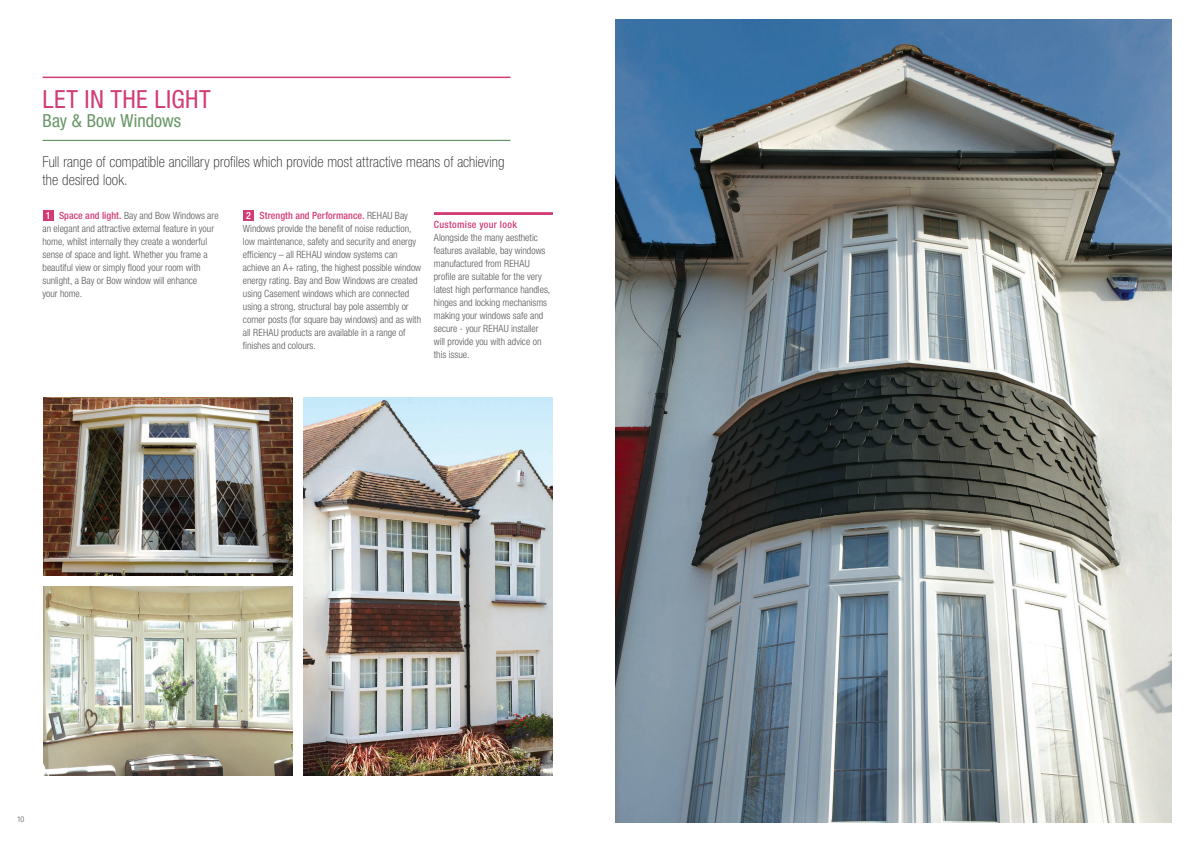
<style>
.page{position:relative;width:1191px;height:842px;background:#fff}
.page>*{position:absolute;margin:0;border:0;box-sizing:border-box;transform-origin:0 0}
.Cover_page_headline{font:condensed 25px "Helvetica Neue LTW1 G";letter-spacing:.02em;color:#d13c76}
.Cover_page_subline{font:condensed 18px "Helvetica Neue LTW1 G";color:#689666}
.Leadtext_small{font:100 condensed 15px/18px "Helvetica Neue LTW1 G";letter-spacing:.01em;color:#231f20}
.Bodytext{font:300 condensed 10px/13px "Helvetica Neue LTW1 G";color:#57585a}
.USP_headline{font:500 condensed 10px "Helvetica Neue LTW1 G";letter-spacing:.03em;color:#d13c76}
.t1{font:300 condensed 8px "Helvetica Neue LTW1 G";color:#57585a}
.s1{font-weight:500;color:#fff}
.s2{font-weight:500;color:#d13c76}
</style>
<div class="page">
<hr style="left:43px;top:77px;width:467px;height:1px;background:#d13c76">
<hr style="left:43px;top:140px;width:467px;height:1px;background:#689666">
<img style="left:615px;top:20px;width:556px;height:802px">
<img style="left:43px;top:397px;width:249px;height:178px">
<img style="left:43px;top:586px;width:249px;height:190px">
<img style="left:303px;top:397px;width:250px;height:379px">
<div style="left:43px;top:210px;width:11px;height:11px;background:#d13c76"></div>
<div style="left:243px;top:210px;width:11px;height:11px;background:#d13c76"></div>
<hr style="left:434px;top:212px;width:119px;height:3px;background:#d13c76">
<p class="Cover_page_headline" style="left:43px;top:84px;width:170px">LET IN THE LIGHT</p>
<p class="Cover_page_subline" style="left:43px;top:110px;width:140px">Bay &amp; Bow Windows</p>
<p class="Leadtext_small" style="left:43px;top:153px;width:463px">Full range of compatible ancillary profiles which provide most attractive means of achieving the desired look.</p>
<p class="Bodytext" style="left:43px;top:209px;width:177px;text-indent:3px"><span class="s1">1</span> <span class="s2">Space and light.</span> Bay and Bow Windows are an elegant and attractive external feature in your home, whilst internally they create a wonderful sense of space and light. Whether you frame a beautiful view or simply flood your room with sunlight, a Bay or Bow window will enhance<br>your home.</p>
<p class="Bodytext" style="left:243px;top:209px;width:180px;text-indent:3px"><span class="s1">2</span> <span class="s2">Strength and Performance.</span> REHAU Bay Windows provide the benefit of noise reduction, low maintenance, safety and security and energy efficiency – all REHAU window systems can achieve an A+ rating, the highest possible window energy rating. Bay and Bow Windows are created using Casement windows which are connected using a strong, structural bay pole assembly or corner posts (for square bay windows) and as with all REHAU products are available in a range of finishes and colours.</p>
<p class="USP_headline" style="left:434px;top:218px;width:85px">Customise your look</p>
<p class="Bodytext" style="left:434px;top:231px;width:118px">Alongside the many aesthetic features available, bay windows manufactured from REHAU profile are suitable for the very latest high performance handles, hinges and locking mechanisms making your windows safe and secure - your REHAU installer will provide you with advice on this issue.</p>
<p class="t1" style="left:17px;top:815px;width:9px">10</p>
</div>
